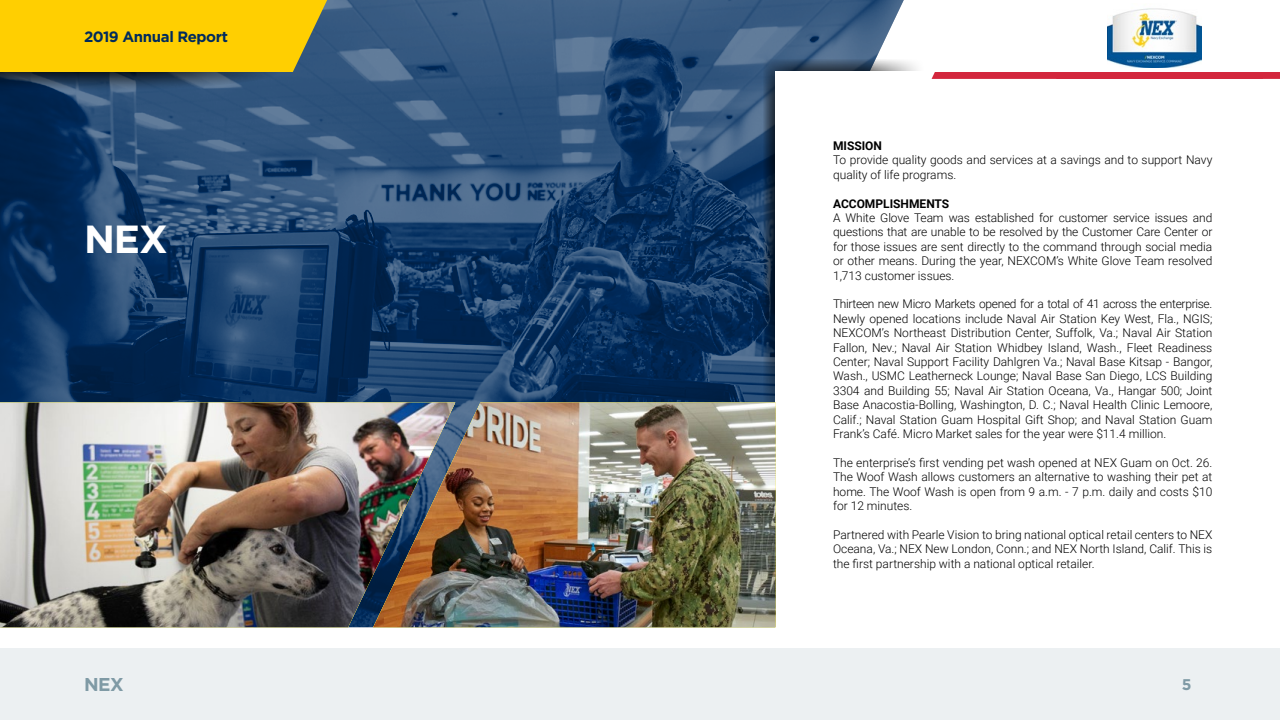
<style>
.page{position:relative;width:1280px;height:720px;background:#fff}
.page>*{position:absolute;margin:0;border:0;box-sizing:border-box;transform-origin:0 0}
.t1{font:700 39.2px "Gotham";color:#fff}
.t2{font:700 18.6px "Gotham";color:#7f9aa5}
.t3{font:700 15.5px "Gotham";color:#7f9aa5}
.t4{font:700 15px "Gotham";letter-spacing:-.025em;color:#002b5c}
.t5{font:300 12px/14.4px "Roboto";color:#000;text-align:justify}
.t6{font:700 12px "Roboto";color:#000}
</style>
<div class="page">
<svg style="left:0;top:0;width:904px;height:403px;background:#22466f"></svg>
<svg style="left:0;top:0;width:327px;height:92px;background:#c8ac1b"></svg>
<div style="left:0;top:648px;width:1280px;height:72px;background:#ecf0f2"></div>
<svg style="left:763px;top:59px;width:154px;height:344px;background:#3f546b"></svg>
<div style="left:776px;top:72px;width:504px;height:576px;background:#fff"></div>
<div style="left:932px;top:72px;width:348px;height:7px;background:#d3273d"></div>
<img style="left:0;top:403px;width:373px;height:224px">
<img style="left:373px;top:403px;width:403px;height:224px">
<img style="left:1107px;top:8px;width:94px;height:60px">
<p class="t4" style="left:84px;top:27px;width:146px">2019 Annual Report</p>
<h1 class="t1" style="left:84px;top:213px;width:85px">NEX</h1>
<p class="t6" style="left:833px;top:137px;width:51px">MISSION</p>
<p class="t5" style="left:833px;top:152px;width:381px">To provide quality goods and services at a savings and to support Navy quality of life programs.</p>
<p class="t6" style="left:833px;top:195px;width:118px">ACCOMPLISHMENTS</p>
<p class="t5" style="left:833px;top:210px;width:381px">A White Glove Team was established for customer service issues and questions that are unable to be resolved by the Customer Care Center or for those issues are sent directly to the command through social media or other means. During the year, NEXCOM’s White Glove Team resolved 1,713 customer issues.</p>
<p class="t5" style="left:833px;top:296px;width:381px">Thirteen new Micro Markets opened for a total of 41 across the enterprise.<br>Newly opened locations include Naval Air Station Key West, Fla., NGIS; NEXCOM’s Northeast Distribution Center, Suffolk, Va.; Naval Air Station Fallon, Nev.; Naval Air Station Whidbey Island, Wash., Fleet Readiness Center; Naval Support Facility Dahlgren Va.; Naval Base Kitsap - Bangor, Wash., USMC Leatherneck Lounge; Naval Base San Diego, LCS Building 3304 and Building 55; Naval Air Station Oceana, Va., Hangar 500; Joint Base Anacostia-Bolling, Washington, D. C.; Naval Health Clinic Lemoore, Calif.; Naval Station Guam Hospital Gift Shop; and Naval Station Guam Frank’s Café. Micro Market sales for the year were $11.4 million.</p>
<p class="t5" style="left:833px;top:455px;width:381px">The enterprise’s first vending pet wash opened at NEX Guam on Oct. 26.<br>The Woof Wash allows customers an alternative to washing their pet at home. The Woof Wash is open from 9 a.m. - 7 p.m. daily and costs $10 for 12 minutes.</p>
<p class="t5" style="left:833px;top:527px;width:381px">Partnered with Pearle Vision to bring national optical retail centers to NEX Oceana, Va.; NEX New London, Conn.; and NEX North Island, Calif. This is the first partnership with a national optical retailer.</p>
<h2 class="t2" style="left:84px;top:673px;width:41px">NEX</h2>
<p class="t3" style="left:1182px;top:674px;width:11px">5</p>
</div>
